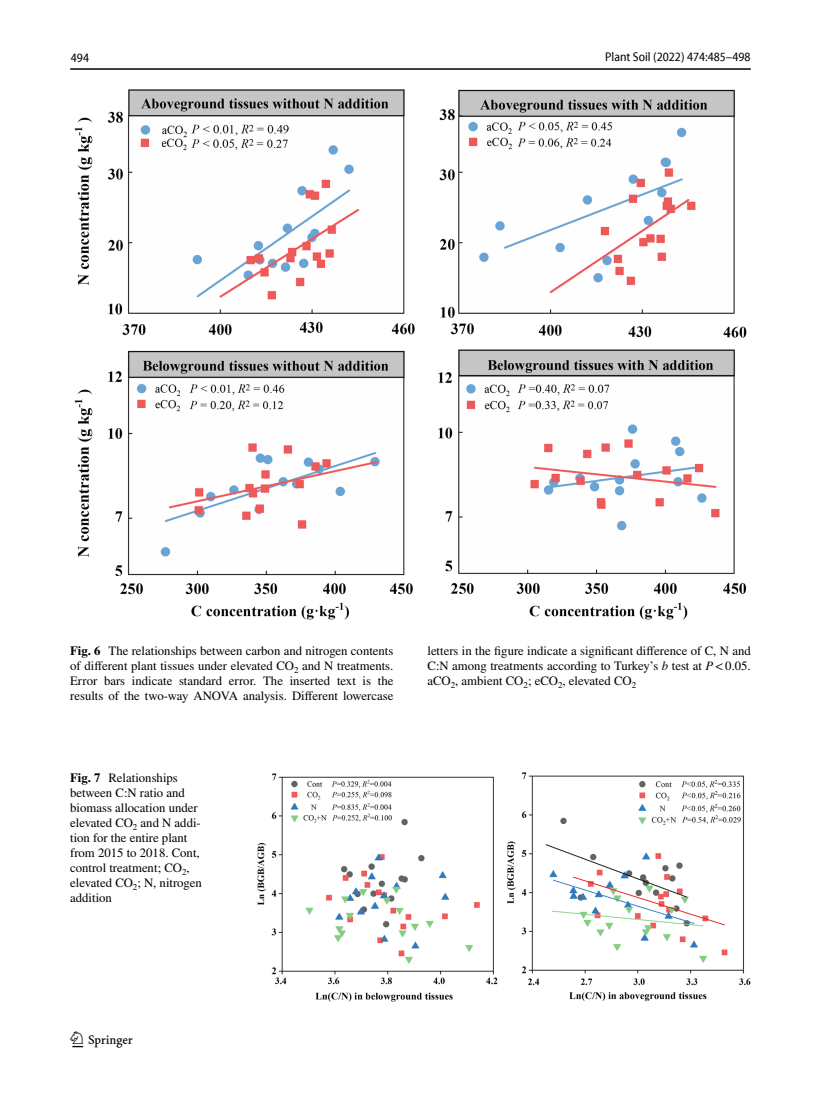
<style>
.page{position:relative;width:821px;height:1106px;background:#fff}
.page>*{position:absolute;margin:0;border:0;box-sizing:border-box;transform-origin:0 0}
.t1{font:22.5px "Springnew Regular 2";color:#000}
.t2{font:12.75px/15px "STIX";color:#000;text-align:justify}
.t3{font:semi-condensed 12.75px "Myriad Pro Unic";color:#000}
.t4{font:12.75px "Myriad Pro Unic Semi Condensed 2";color:#000}
.s1{font-weight:700}
.s2{font-style:italic}
</style>
<div class="page">
<hr style="left:70px;top:68px;width:680px;height:2px;background:#000">
<img style="left:74px;top:89px;width:672px;height:531px">
<img style="left:257px;top:772px;width:493px;height:229px">
<p class="t4" style="left:71px;top:53px;width:20px">494</p>
<p class="t3" style="left:605px;top:52px;width:147px">Plant Soil (2022) 474:485–498</p>
<p class="t2" style="left:70px;top:644px;width:325px"><span class="s1">Fig. 6</span> The relationships between carbon and nitrogen contents of different plant tissues under elevated CO<sub>2</sub> and N treatments.<br>Error bars indicate standard error. The inserted text is the results of the two-way ANOVA analysis. Different lowercase</p>
<p class="t2" style="left:427px;top:644px;width:325px">letters in the figure indicate a significant difference of C, N and C:N among treatments according to Turkey’s <span class="s2">b</span> test at <span class="s2">P</span>&lt;0.05. aCO<sub>2</sub>, ambient CO<sub>2</sub>; eCO<sub>2</sub>, elevated CO<sub>2</sub></p>
<p class="t2" style="left:70px;top:771px;width:133px;text-align:left"><span class="s1">Fig. 7</span> Relationships between C:N ratio and biomass allocation under elevated CO<sub>2</sub> and N addi&shy;tion for the entire plant from 2015 to 2018. Cont, control treatment; CO<sub>2</sub>, elevated CO<sub>2</sub>; N, nitrogen addition</p>
<h1 class="t1" style="left:72px;top:1031px;width:62px">1 3</h1>
</div>
